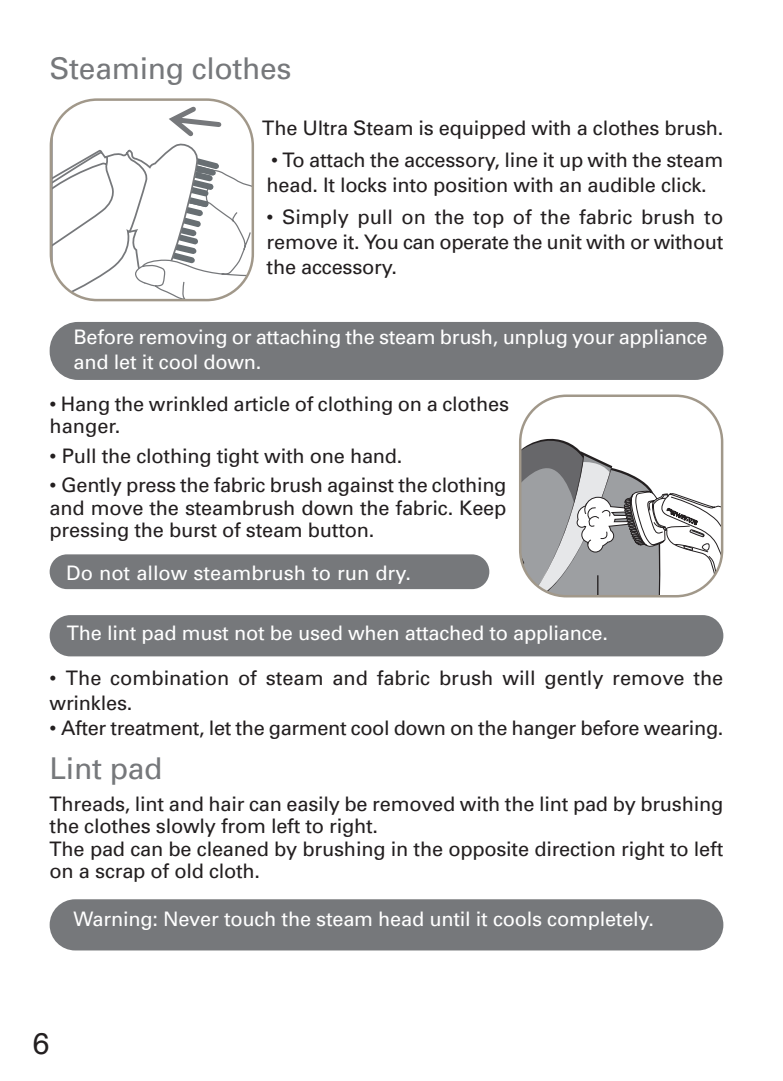
<style>
.page{position:relative;width:783px;height:1081px;background:#fff}
.page>*{position:absolute;margin:0;border:0;box-sizing:border-box;transform-origin:0 0}
.t1{font:30px "Univers";letter-spacing:-.01em;color:#76787b}
.t2{font:30px "Helvetica";color:#231f20}
.t3{font:20px/22.5px "Univers";letter-spacing:-.01em;color:#231f20}
.t4{font:20px/25px "Univers";letter-spacing:-.01em;color:#fff}
</style>
<div class="page">
<div style="left:50px;top:322px;width:673px;height:58px;background:#76787b;border-radius:28px"></div>
<svg style="left:50px;top:98px;width:204px;height:203px"></svg>
<svg style="left:519px;top:394px;width:204px;height:203px"></svg>
<div style="left:50px;top:899px;width:673px;height:51px;background:#76787b;border-radius:26px"></div>
<div style="left:50px;top:554px;width:439px;height:35px;background:#76787b;border-radius:17px"></div>
<div style="left:50px;top:615px;width:673px;height:41px;background:#76787b;border-radius:21px"></div>
<h1 class="t1" style="left:50px;top:58px;width:243px">Steaming clothes</h1>
<p class="t3" style="left:262px;top:119px;width:462px">The Ultra Steam is equipped with a clothes brush.</p>
<p class="t3" style="left:266px;top:149px;width:458px;line-height:25px">• To attach the accessory, line it up with the steam head. It locks into position with an audible click.</p>
<p class="t3" style="left:266px;top:207px;width:458px;line-height:25px;text-align:justify">• Simply pull on the top of the fabric brush to remove it. You can operate the unit with or without the accessory.</p>
<p class="t4" style="left:73px;top:327px;width:635px">Before removing or attaching the steam brush, unplug your appliance and let it cool down.</p>
<p class="t3" style="left:50px;top:394px;width:461px">• Hang the wrinkled article of clothing on a clothes hanger.</p>
<p class="t3" style="left:50px;top:446px;width:354px">• Pull the clothing tight with one hand.</p>
<p class="t3" style="left:50px;top:476px;width:458px;text-align:justify">• Gently press the fabric brush against the clothing and move the steambrush down the fabric. Keep pressing the burst of steam button.</p>
<p class="t4" style="left:66px;top:562px;width:346px">Do not allow steambrush to run dry.</p>
<p class="t4" style="left:67px;top:622px;width:542px">The lint pad must not be used when attached to appliance.</p>
<p class="t3" style="left:50px;top:667px;width:675px;line-height:25px">• The combination of steam and fabric brush will gently remove the wrinkles.</p>
<p class="t3" style="left:50px;top:718px;width:675px">• After treatment, let the garment cool down on the hanger before wearing.</p>
<h1 class="t1" style="left:50px;top:757px;width:114px">Lint pad</h1>
<p class="t3" style="left:50px;top:794px;width:675px">Threads, lint and hair can easily be removed with the lint pad by brushing the clothes slowly from left to right.<br>The pad can be cleaned by brushing in the opposite direction right to left on a scrap of old cloth.</p>
<p class="t4" style="left:73px;top:908px;width:582px">Warning: Never touch the steam head until it cools completely.</p>
<h1 class="t2" style="left:33px;top:1031px;width:18px">6</h1>
</div>
